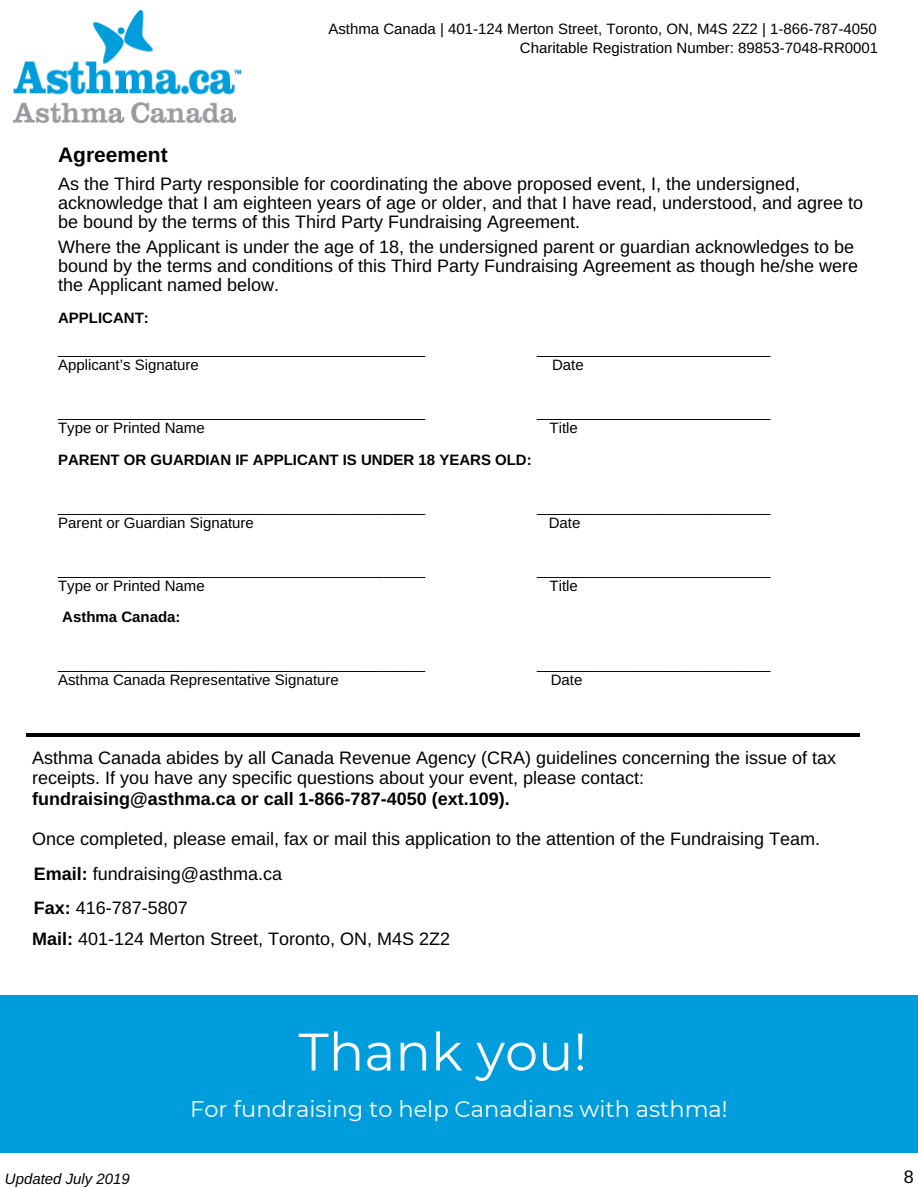
<style>
.page{position:relative;width:918px;height:1188px;background:#fff}
.page>*{position:absolute;margin:0;border:0;box-sizing:border-box;transform-origin:0 0}
.t1{font:52.65px "Montserrat";color:#fff}
.t2{font:22.5px "Montserrat";color:#fff}
.t3{font:700 21px "Arimo";color:#000}
.t4{font:18px/19.2px "Arimo";color:#000}
.t5{font:700 18px "Arimo";color:#000}
.t6{font:15px/19.2px "Arimo";color:#000;text-align:right}
.t7{font:700 15px "Arimo";color:#000}
.t8{font:italic 15px "Arimo";color:#000}
.s1{font-weight:700}
</style>
<div class="page">
<img style="left:13px;top:10px;width:228px;height:113px">
<hr style="left:26px;top:734px;width:833px;height:3px;background:#000">
<div style="left:0;top:995px;width:918px;height:157px;background:#009ddc"></div>
<p class="t6" style="left:328px;top:19px;width:551px">Asthma Canada | 401-124 Merton Street, Toronto, ON, M4S 2Z2 | 1-866-787-4050<br>Charitable Registration Number: 89853-7048-RR0001</p>
<p class="t3" style="left:58px;top:143px;width:111px">Agreement</p>
<p class="t4" style="left:58px;top:174px;width:806px">As the Third Party responsible for coordinating the above proposed event, I, the undersigned, acknowledge that I am eighteen years of age or older, and that I have read, understood, and agree to be bound by the terms of this Third Party Fundraising Agreement.</p>
<p class="t4" style="left:58px;top:237px;width:801px">Where the Applicant is under the age of 18, the undersigned parent or guardian acknowledges to be bound by the terms and conditions of this Third Party Fundraising Agreement as though he/she were the Applicant named below.</p>
<p class="t7" style="left:58px;top:309px;width:92px">APPLICANT:</p>
<p class="t6" style="left:58px;top:340px;width:368px">____________________________________________</p>
<p class="t6" style="left:537px;top:340px;width:235px">____________________________</p>
<p class="t6" style="left:58px;top:355px;width:142px">Applicant’s Signature</p>
<p class="t6" style="left:552px;top:355px;width:33px">Date</p>
<p class="t6" style="left:58px;top:403px;width:368px">____________________________________________</p>
<p class="t6" style="left:537px;top:403px;width:235px">____________________________</p>
<p class="t6" style="left:58px;top:418px;width:148px">Type or Printed Name</p>
<p class="t6" style="left:550px;top:418px;width:30px">Title</p>
<p class="t7" style="left:58px;top:451px;width:475px">PARENT OR GUARDIAN IF APPLICANT IS UNDER 18 YEARS OLD:</p>
<p class="t6" style="left:58px;top:497px;width:368px">____________________________________________</p>
<p class="t6" style="left:537px;top:497px;width:235px">____________________________</p>
<p class="t6" style="left:58px;top:513px;width:197px">Parent or Guardian Signature</p>
<p class="t6" style="left:549px;top:513px;width:33px">Date</p>
<p class="t6" style="left:58px;top:560px;width:368px">____________________________________________</p>
<p class="t6" style="left:537px;top:560px;width:235px">____________________________</p>
<p class="t6" style="left:58px;top:576px;width:148px">Type or Printed Name</p>
<p class="t6" style="left:550px;top:576px;width:30px">Title</p>
<p class="t7" style="left:62px;top:609px;width:120px">Asthma Canada:</p>
<p class="t6" style="left:58px;top:655px;width:368px">____________________________________________</p>
<p class="t6" style="left:537px;top:655px;width:235px">____________________________</p>
<p class="t6" style="left:58px;top:670px;width:282px">Asthma Canada Representative Signature</p>
<p class="t6" style="left:551px;top:670px;width:33px">Date</p>
<p class="t4" style="left:32px;top:748px;width:805px;line-height:20.2px">Asthma Canada abides by all Canada Revenue Agency (CRA) guidelines concerning the issue of tax receipts. If you have any specific questions about your event, please contact:</p>
<p class="t5" style="left:32px;top:788px;width:479px">fundraising@asthma.ca or call 1-866-787-4050 (ext.109).</p>
<p class="t4" style="left:32px;top:829px;width:789px">Once completed, please email, fax or mail this application to the attention of the Fundraising Team.</p>
<p class="t4" style="left:34px;top:864px;width:250px"><span class="s1">Email:</span> fundraising@asthma.ca</p>
<p class="t4" style="left:34px;top:898px;width:156px"><span class="s1">Fax:</span> 416-787-5807</p>
<p class="t4" style="left:32px;top:929px;width:419px"><span class="s1">Mail:</span> 401-124 Merton Street, Toronto, ON, M4S 2Z2</p>
<p class="t8" style="left:5px;top:1171px;width:126px">Updated July 2019</p>
<h1 class="t1" style="left:298px;top:1020px;width:290px">Thank you!</h1>
<p class="t2" style="left:190px;top:1096px;width:539px">For fundraising to help Canadians with asthma!</p>
<p class="t4" style="left:904px;top:1167px;width:12px">8</p>
</div>
